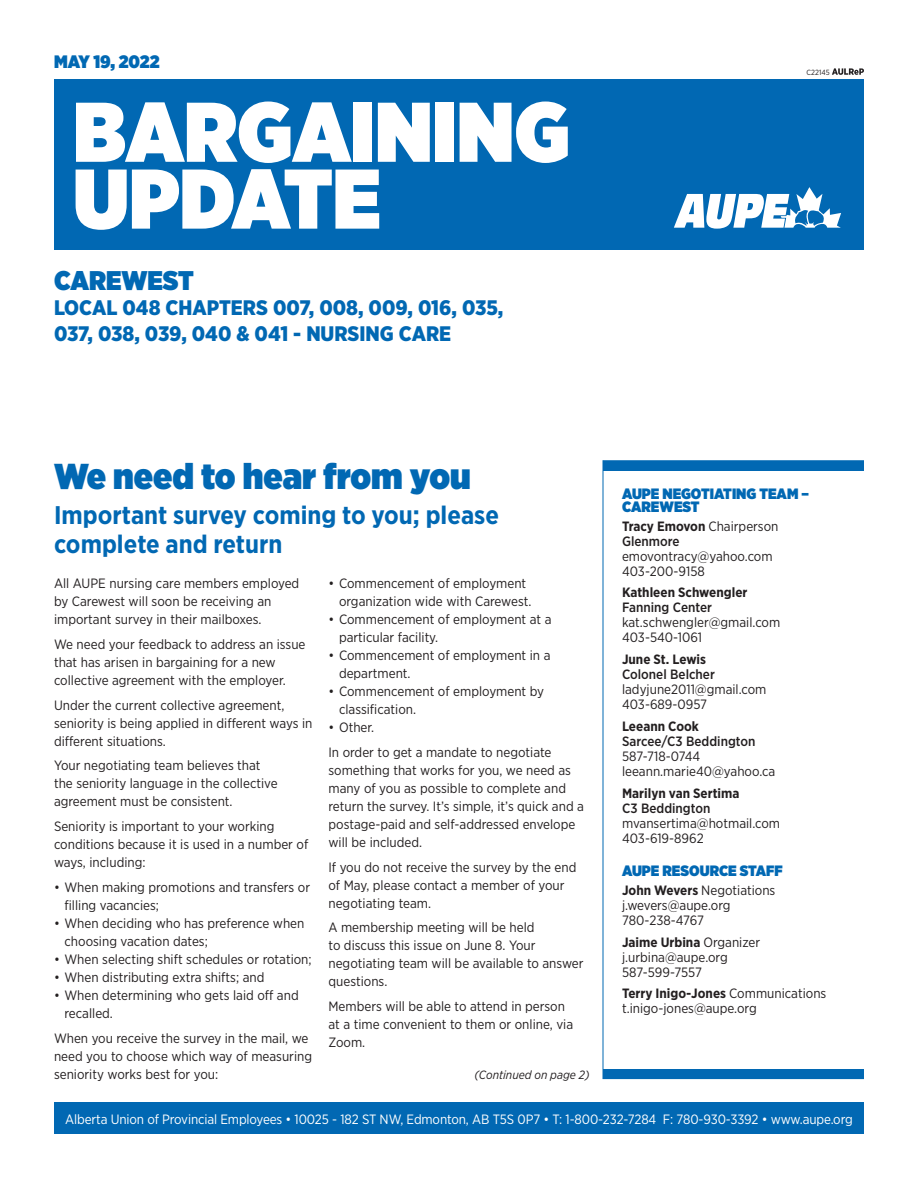
<style>
.page{position:relative;width:918px;height:1188px;background:#fff}
.page>*{position:absolute;margin:0;border:0;box-sizing:border-box;transform-origin:0 0}
.t1{font:900 84.45px "Gotham Narrow";color:#fff}
.t2{font:900 36px "Gotham Narrow";color:#0168b3}
.t3{font:900 27px "Gotham Narrow";color:#0168b3}
.t4{font:700 25.5px/28.5px "Gotham Narrow";color:#0168b3}
.t5{font:900 21px/25.5px "Gotham Narrow";color:#0168b3}
.t6{font:900 18px "Gotham Narrow";color:#0168b3}
.body_copy{font:900 15px/13.5px "Gotham Narrow";color:#0168b3}
.body_copy-2{font:13.5px/18px "Gotham Narrow";color:#231f20}
.t7{font:700 13.5px "Gotham Narrow";color:#231f20}
.t8{font:13.5px "Gotham Narrow";letter-spacing:-.01em;color:#fff}
.t9{font:500 13.5px "Gotham Narrow";color:#231f20}
.body_copy-3{font:italic 12px "Gotham Narrow";color:#231f20}
.t10{font:7.5px "Gotham Narrow";color:#231f20}
.s1{font-weight:400}
.s2{font-weight:700}
</style>
<div class="page">
<div style="left:54px;top:79px;width:810px;height:171px;background:#0168b3"></div>
<div style="left:54px;top:1102px;width:810px;height:32px;background:#0168b3"></div>
<div style="left:603px;top:461px;width:261px;height:9px;background:#0168b3"></div>
<div style="left:603px;top:1069px;width:261px;height:10px;background:#0168b3"></div>
<svg style="left:674px;top:187px;width:167px;height:42px"></svg>
<div style="left:603px;top:460px;width:261px;height:619px;border:1px solid #0168b3"></div>
<svg style="left:832px;top:68px;width:32px;height:7px"></svg>
<p class="t6" style="left:54px;top:50px;width:107px">MAY 19, 2022</p>
<p class="t1" style="left:73px;top:75px;width:498px">BARGAINING</p>
<p class="t1" style="left:73px;top:142px;width:309px">UPDATE</p>
<p class="t3" style="left:54px;top:262px;width:141px">CAREWEST</p>
<p class="t5" style="left:54px;top:295px;width:451px">LOCAL 048 CHAPTERS 007, 008, 009, 016, 035,<br>037, 038, 039, 040 &amp; 041 - NURSING CARE</p>
<p class="t10" style="left:807px;top:68px;width:25px">C22145</p>
<p class="t2" style="left:54px;top:452px;width:418px">We need to hear from you</p>
<p class="t4" style="left:54px;top:501px;width:446px">Important survey coming to you; please complete and return</p>
<p class="body_copy" style="left:622px;top:486px;width:188px">AUPE NEGOTIATING TEAM –<br>CAREWEST</p>
<p class="t7" style="left:622px;top:517px;width:158px">Tracy Emovon <span class="s1">Chairperson</span></p>
<p class="t9" style="left:622px;top:532px;width:59px">Glenmore</p>
<p class="body_copy-2" style="left:622px;top:547px;width:152px">emovontracy@yahoo.com</p>
<p class="body_copy-2" style="left:622px;top:562px;width:84px">403-200-9158</p>
<p class="t7" style="left:622px;top:584px;width:127px">Kathleen Schwengler</p>
<p class="t9" style="left:622px;top:599px;width:91px">Fanning Center</p>
<p class="body_copy-2" style="left:622px;top:613px;width:160px">kat.schwengler@gmail.com</p>
<p class="body_copy-2" style="left:622px;top:628px;width:81px">403-540-1061</p>
<p class="t7" style="left:622px;top:651px;width:86px">June St. Lewis</p>
<p class="t9" style="left:622px;top:666px;width:94px">Colonel Belcher</p>
<p class="body_copy-2" style="left:622px;top:680px;width:146px">ladyjune2011@gmail.com</p>
<p class="body_copy-2" style="left:622px;top:695px;width:86px">403-689-0957</p>
<p class="t7" style="left:622px;top:717px;width:78px">Leeann Cook</p>
<p class="t9" style="left:622px;top:733px;width:135px">Sarcee/C3 Beddington</p>
<p class="body_copy-2" style="left:622px;top:747px;width:80px">587-718-0744</p>
<p class="body_copy-2" style="left:622px;top:762px;width:155px">leeann.marie40@yahoo.ca</p>
<p class="t7" style="left:622px;top:784px;width:119px">Marilyn van Sertima</p>
<p class="t9" style="left:622px;top:799px;width:90px">C3 Beddington</p>
<p class="body_copy-2" style="left:622px;top:814px;width:160px">mvansertima@hotmail.com</p>
<p class="body_copy-2" style="left:622px;top:829px;width:83px">403-619-8962</p>
<p class="body_copy" style="left:622px;top:864px;width:162px">AUPE RESOURCE STAFF</p>
<p class="body_copy-2" style="left:622px;top:881px;width:155px"><span class="s2">John Wevers</span> Negotiations</p>
<p class="body_copy-2" style="left:622px;top:896px;width:110px">j.wevers@aupe.org</p>
<p class="body_copy-2" style="left:622px;top:911px;width:84px">780-238-4767</p>
<p class="t7" style="left:622px;top:933px;width:140px">Jaime Urbina <span class="s1">Organizer</span></p>
<p class="body_copy-2" style="left:622px;top:948px;width:107px">j.urbina@aupe.org</p>
<p class="body_copy-2" style="left:622px;top:963px;width:81px">587-599-7557</p>
<p class="t7" style="left:622px;top:985px;width:206px">Terry Inigo-Jones <span class="s1">Communications</span></p>
<p class="body_copy-2" style="left:622px;top:999px;width:136px">t.inigo-jones@aupe.org</p>
<p class="body_copy-2" style="left:339px;top:574px;width:194px;text-indent:-10px">• Commencement of employment organization wide with Carewest.</p>
<p class="body_copy-2" style="left:339px;top:610px;width:214px;text-indent:-10px">• Commencement of employment at a particular facility.</p>
<p class="body_copy-2" style="left:339px;top:646px;width:213px;text-indent:-10px">• Commencement of employment in a department.</p>
<p class="body_copy-2" style="left:339px;top:682px;width:207px;text-indent:-10px">• Commencement of employment by classification.</p>
<p class="body_copy-2" style="left:328px;top:718px;width:47px">• Other.</p>
<p class="body_copy-2" style="left:328px;top:743px;width:257px">In order to get a mandate to negotiate something that works for you, we need as many of you as possible to complete and return the survey. It’s simple, it’s quick and a postage-paid and self-addressed envelope will be included.</p>
<p class="body_copy-2" style="left:328px;top:858px;width:249px">If you do not receive the survey by the end of May, please contact a member of your negotiating team.</p>
<p class="body_copy-2" style="left:328px;top:918px;width:257px">A membership meeting will be held<br>to discuss this issue on June 8. Your negotiating team will be available to answer questions.</p>
<p class="body_copy-2" style="left:328px;top:997px;width:246px">Members will be able to attend in person at a time convenient to them or online, via<br>Zoom.</p>
<p class="body_copy-2" style="left:54px;top:574px;width:247px">All AUPE nursing care members employed by Carewest will soon be receiving an important survey in their mailboxes.</p>
<p class="body_copy-2" style="left:54px;top:635px;width:253px">We need your feedback to address an issue that has arisen in bargaining for a new collective agreement with the employer.</p>
<p class="body_copy-2" style="left:54px;top:696px;width:260px">Under the current collective agreement, seniority is being applied in different ways in different situations.</p>
<p class="body_copy-2" style="left:54px;top:756px;width:225px">Your negotiating team believes that the seniority language in the collective agreement must be consistent.</p>
<p class="body_copy-2" style="left:54px;top:817px;width:256px">Seniority is important to your working conditions because it is used in a number of ways, including:</p>
<p class="body_copy-2" style="left:64px;top:878px;width:247px;text-indent:-10px">• When making promotions and transfers or filling vacancies;</p>
<p class="body_copy-2" style="left:64px;top:914px;width:241px;text-indent:-10px">• When deciding who has preference when choosing vacation dates;</p>
<p class="body_copy-2" style="left:54px;top:950px;width:259px">• When selecting shift schedules or rotation;</p>
<p class="body_copy-2" style="left:54px;top:968px;width:212px">• When distributing extra shifts; and</p>
<p class="body_copy-2" style="left:64px;top:986px;width:236px;text-indent:-10px">• When determining who gets laid off and recalled.</p>
<p class="body_copy-2" style="left:54px;top:1029px;width:260px">When you receive the survey in the mail, we need you to choose which way of measuring seniority works best for you:</p>
<p class="t8" style="left:65px;top:1110px;width:789px">Alberta Union of Provincial Employees • 10025 - 182 ST NW, Edmonton, AB T5S 0P7 • T: 1-800-232-7284 F: 780-930-3392 • www.aupe.org</p>
<p class="body_copy-3" style="left:475px;top:1067px;width:116px">(Continued on page 2)</p>
</div>
